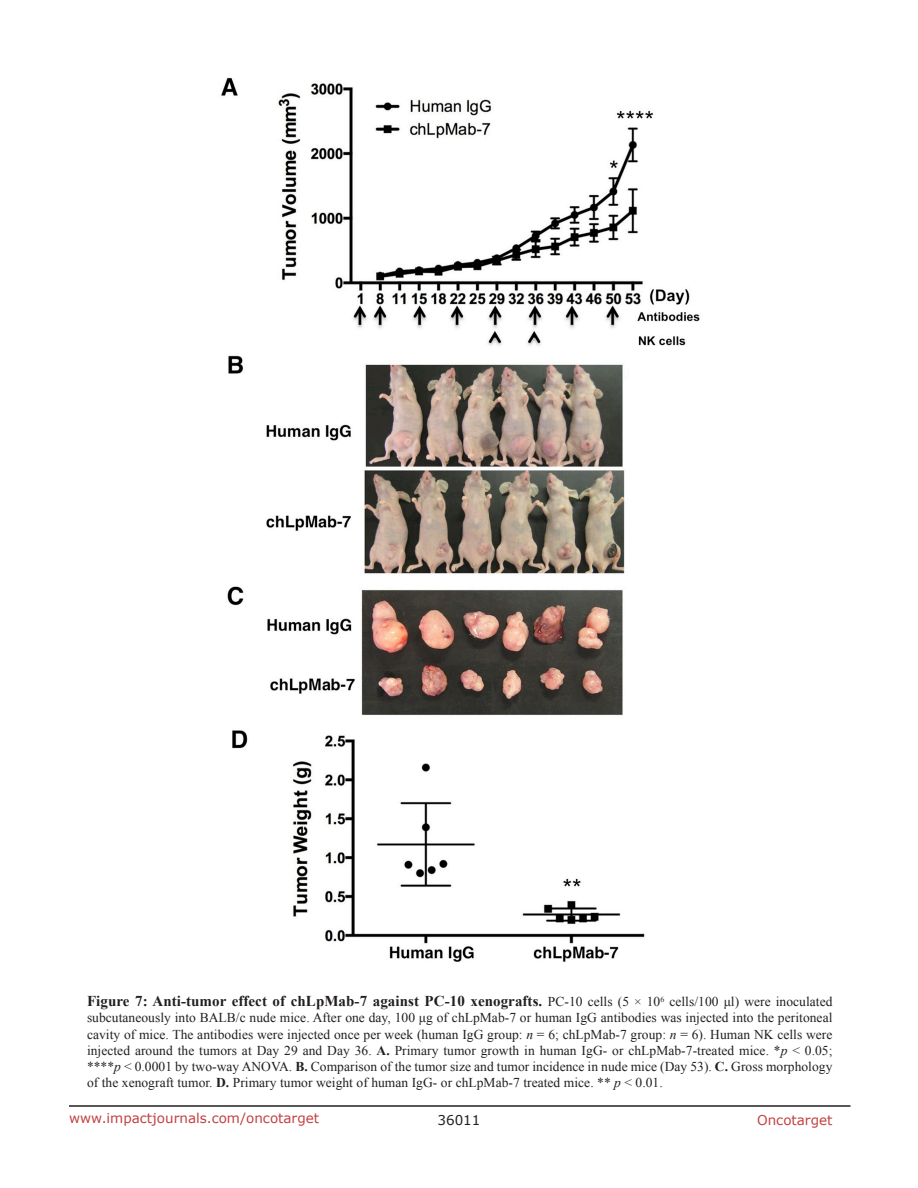
<style>
.page{position:relative;width:918px;height:1188px;background:#fff}
.page>*{position:absolute;margin:0;border:0;box-sizing:border-box;transform-origin:0 0}
.FigureText{font:700 15px "Times New Roman";letter-spacing:.005em;color:#231f20}
.FigureText-2{font:13.5px/16.2px "Times New Roman";letter-spacing:.005em;color:#231f20;text-align:justify}
.t1{font:13.5px "Verdana";color:#c24141}
.t2{font:13.5px "Verdana";color:#231f20}
.s1{font-weight:400;font-size:13.5px}
.s2{font-style:italic}
.s3{font-weight:700}
</style>
<div class="page">
<hr style="left:69px;top:1105px;width:781px;height:2px;background:#231f20">
<img style="left:221px;top:78px;width:479px;height:884px">
<p class="FigureText" style="left:87px;top:991px;width:747px">Figure 7: Anti-tumor effect of chLpMab-7 against PC-10 xenografts. <span class="s1">PC-10 cells (5 × 10</span><sup>6</sup> <span class="s1">cells/100 μl) were inoculated</span></p>
<p class="FigureText-2" style="left:87px;top:1010px;width:747px">subcutaneously into BALB/c nude mice. After one day, 100 μg of chLpMab-7 or human IgG antibodies was injected into the peritoneal cavity of mice. The antibodies were injected once per week (human IgG group: <span class="s2">n</span> = 6; chLpMab-7 group: <span class="s2">n</span> = 6). Human NK cells were injected around the tumors at Day 29 and Day 36. <span class="s3">A.</span> Primary tumor growth in human IgG- or chLpMab-7-treated mice. *<span class="s2">p</span> &lt; 0.05; ****<span class="s2">p</span> &lt; 0.0001 by two-way ANOVA. <span class="s3">B.</span> Comparison of the tumor size and tumor incidence in nude mice (Day 53). <span class="s3">C.</span> Gross morphology of the xenograft tumor. <span class="s3">D.</span> Primary tumor weight of human IgG- or chLpMab-7 treated mice. ** <span class="s2">p</span> &lt; 0.01.</p>
<p class="t1" style="left:69px;top:1109px;width:252px">www.impactjournals.com/oncotarget</p>
<p class="t2" style="left:438px;top:1111px;width:44px">36011</p>
<p class="t1" style="left:757px;top:1111px;width:77px">Oncotarget</p>
</div>
